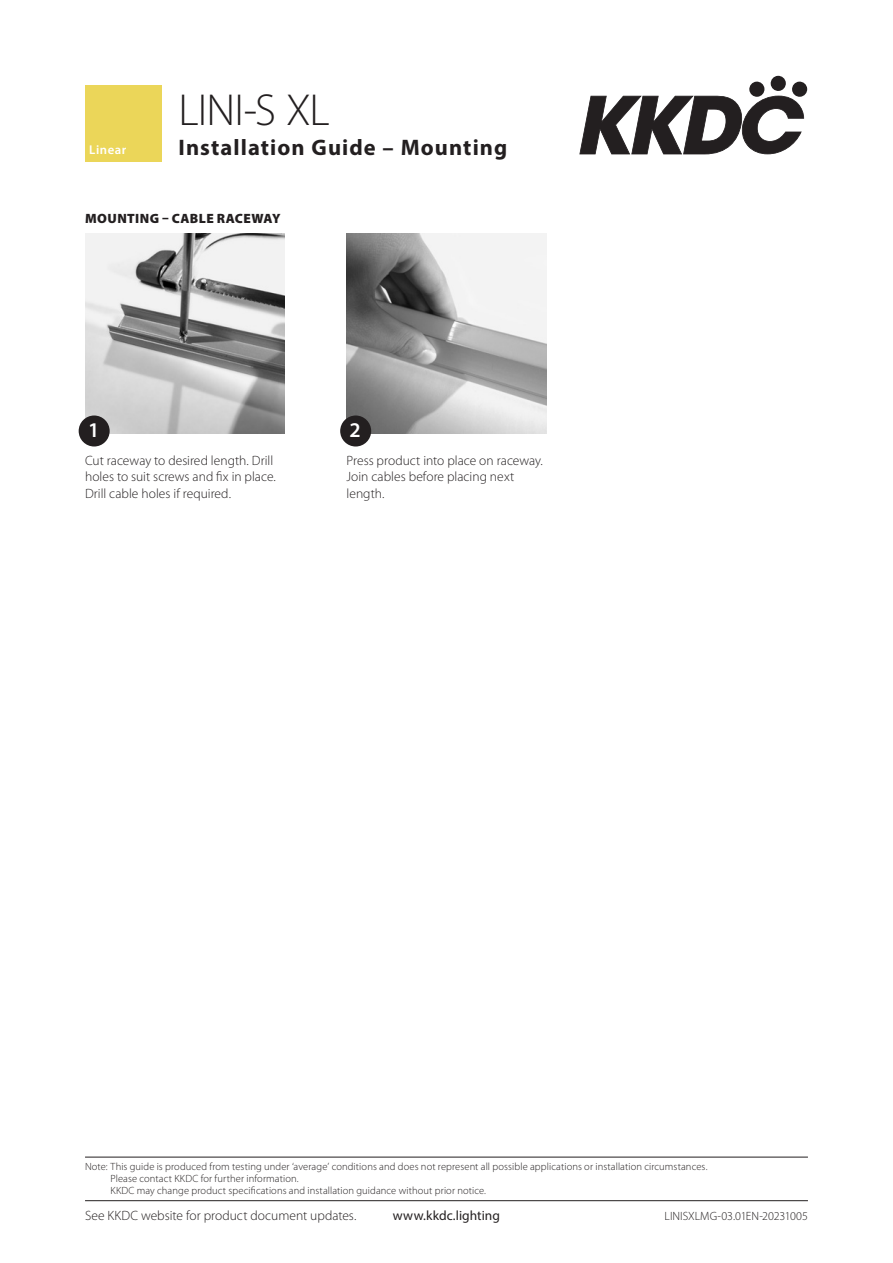
<style>
.page{position:relative;width:893px;height:1263px;background:#fff}
.page>*{position:absolute;margin:0;border:0;box-sizing:border-box;transform-origin:0 0}
.title_line1{font:300 45px "Myriad Pro";letter-spacing:-.02em;color:#231f20}
.title_line2{font:700 22.5px "Myriad Pro";letter-spacing:.045em;color:#231f20}
.round_picture_number{font:600 21px "Myriad Pro";color:#fff}
.image_caption{font:300 13.5px/16.2px "Myriad Pro";color:#231f20}
.Heading__caps{font:900 13.5px "Myriad Pro";letter-spacing:.03em;color:#231f20}
.t1{font:13.5px "Myriad Pro";letter-spacing:.005em;color:#231f20}
.t2{font:600 12.75px "Myriad Pro";letter-spacing:.04em;color:#fff}
.t3{font:300 12px "Myriad Pro";letter-spacing:-.005em;color:#231f20}
.t4{font:300 10.5px/12px "Myriad Pro";letter-spacing:.01em;color:#231f20}
</style>
<div class="page">
<svg style="left:579px;top:96px;width:225px;height:58px"></svg>
<svg style="left:749px;top:81px;width:16px;height:16px"></svg>
<div style="left:770px;top:76px;width:16px;height:15px;background:#231f20;border-radius:50%"></div>
<div style="left:792px;top:81px;width:15px;height:16px;background:#231f20;border-radius:50%"></div>
<div style="left:85px;top:85px;width:77px;height:77px;background:#ebd659"></div>
<hr style="left:85px;top:1157px;width:723px;height:1px;background:#231f20">
<hr style="left:85px;top:1200px;width:723px;height:1px;background:#231f20">
<img style="left:85px;top:234px;width:200px;height:200px">
<img style="left:347px;top:234px;width:199px;height:200px">
<div style="left:79px;top:415px;width:31px;height:31px;background:#231f20;border-radius:50%"></div>
<div style="left:340px;top:415px;width:31px;height:31px;background:#231f20;border-radius:50%"></div>
<p class="t2" style="left:89px;top:142px;width:38px">Linear</p>
<p class="title_line1" style="left:179px;top:83px;width:153px">LINI-S XL</p>
<p class="title_line2" style="left:179px;top:133px;width:330px">Installation Guide – Mounting</p>
<p class="Heading__caps" style="left:85px;top:209px;width:197px">MOUNTING – CABLE RACEWAY</p>
<p class="round_picture_number" style="left:88px;top:417px;width:13px">1</p>
<p class="round_picture_number" style="left:350px;top:417px;width:13px">2</p>
<p class="image_caption" style="left:85px;top:452px;width:192px">Cut raceway to desired length. Drill holes to suit screws and fix in place.<br>Drill cable holes if required.</p>
<p class="image_caption" style="left:347px;top:452px;width:198px">Press product into place on raceway.<br>Join cables before placing next length.</p>
<p class="t4" style="left:111px;top:1160px;width:598px;text-indent:-26px">Note: This guide is produced from testing under ‘average’ conditions and does not represent all possible applications or installation circumstances.<br>Please contact KKDC for further information.<br>KKDC may change product specifications and installation guidance without prior notice.</p>
<p class="image_caption" style="left:85px;top:1208px;width:273px">See KKDC website for product document updates.</p>
<p class="t1" style="left:393px;top:1207px;width:109px">www.kkdc.lighting</p>
<p class="t3" style="left:665px;top:1209px;width:145px">LINISXLMG-03.01EN-20231005</p>
</div>
